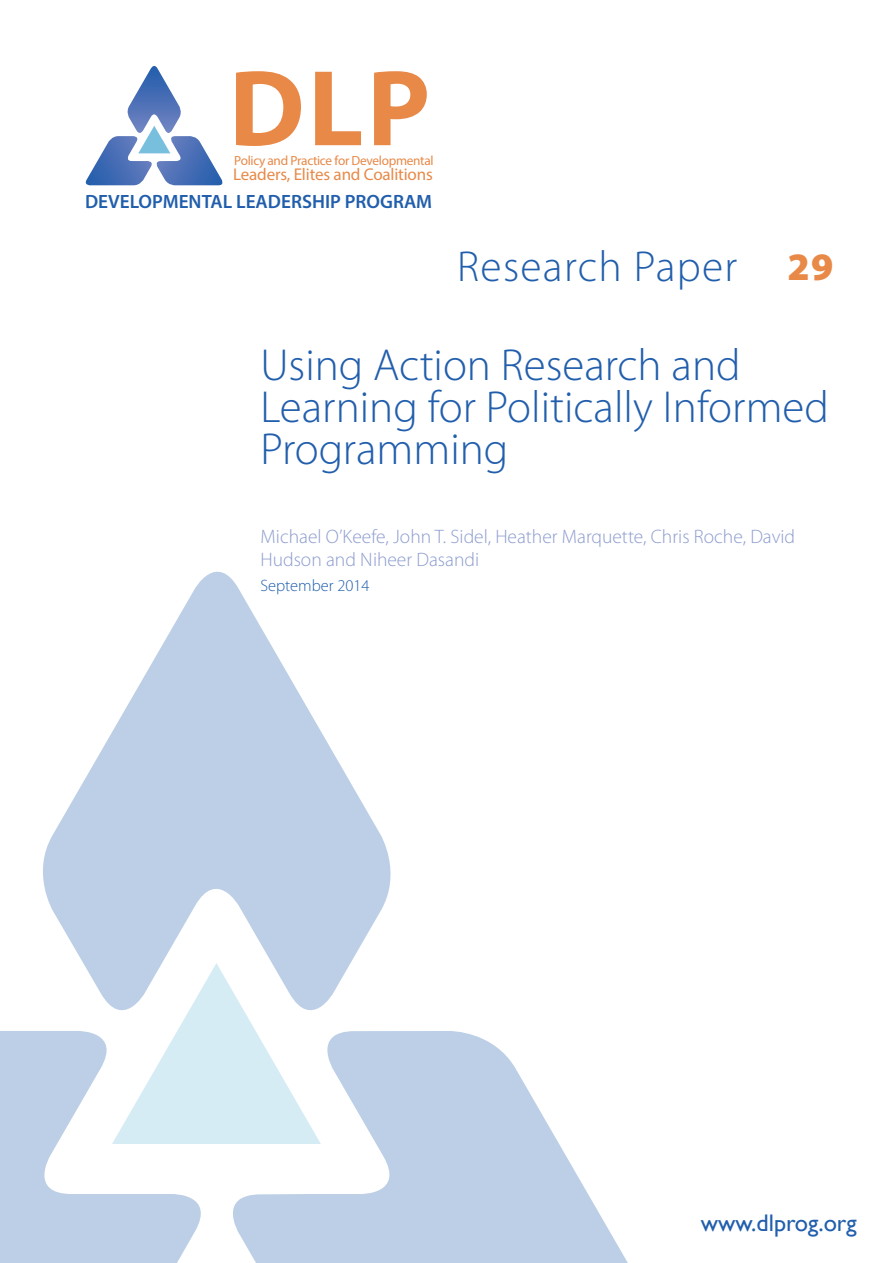
<style>
.page{position:relative;width:893px;height:1263px;background:#fff}
.page>*{position:absolute;margin:0;border:0;box-sizing:border-box;transform-origin:0 0}
.t1{font:700 108.9px "Myriad Pro";color:#e88948}
.t2{font:300 45px/42px "Myriad Pro";color:#215eac}
.t3{font:300 43.5px "Myriad Pro";letter-spacing:.03em;color:#215eac}
.t4{font:900 39px "Myriad Pro";color:#e88948}
.t5{font:24px "Gill Sans";color:#215eac}
.t6{font:300 19.5px/23.4px "Myriad Pro";color:#8d9ccf}
.t7{font:600 19.35px "Myriad Pro";color:#215eac}
.t8{font:17.1px "Myriad Pro";letter-spacing:-.01em;color:#e88948}
.t9{font:300 16.5px "Myriad Pro";color:#215eac}
.t10{font:13.35px "Myriad Pro";letter-spacing:-.025em;color:#e88948}
</style>
<div class="page">
<svg style="left:85px;top:66px;width:138px;height:119px"></svg>
<svg style="left:233px;top:1031px;width:395px;height:232px;fill:#bccfe6"></svg>
<svg style="left:0;top:1031px;width:201px;height:232px;fill:#bccfe6"></svg>
<svg style="left:43px;top:572px;width:348px;height:435px;fill:#bccfe6"></svg>
<svg style="left:112px;top:963px;width:209px;height:181px"></svg>
<h1 class="t1" style="left:229px;top:37px;width:203px">DLP</h1>
<p class="t10" style="left:234px;top:152px;width:201px">Policy and Practice for Developmental</p>
<p class="t8" style="left:233px;top:164px;width:201px">Leaders, Elites and Coalitions</p>
<p class="t7" style="left:85px;top:189px;width:349px">DEVELOPMENTAL LEADERSHIP PROGRAM</p>
<h3 class="t3" style="left:457px;top:242px;width:282px">Research Paper</h3>
<h3 class="t4" style="left:788px;top:241px;width:47px">29</h3>
<h2 class="t2" style="left:260px;top:345px;width:570px">Using Action Research and<br>Learning for Politically Informed<br>Programming</h2>
<p class="t6" style="left:260px;top:525px;width:536px">Michael O’Keefe, John T. Sidel, Heather Marquette, Chris Roche, David<br>Hudson and Niheer Dasandi</p>
<p class="t9" style="left:260px;top:576px;width:111px">September 2014</p>
<p class="t5" style="left:701px;top:1208px;width:157px">www.dlprog.org</p>
</div>
